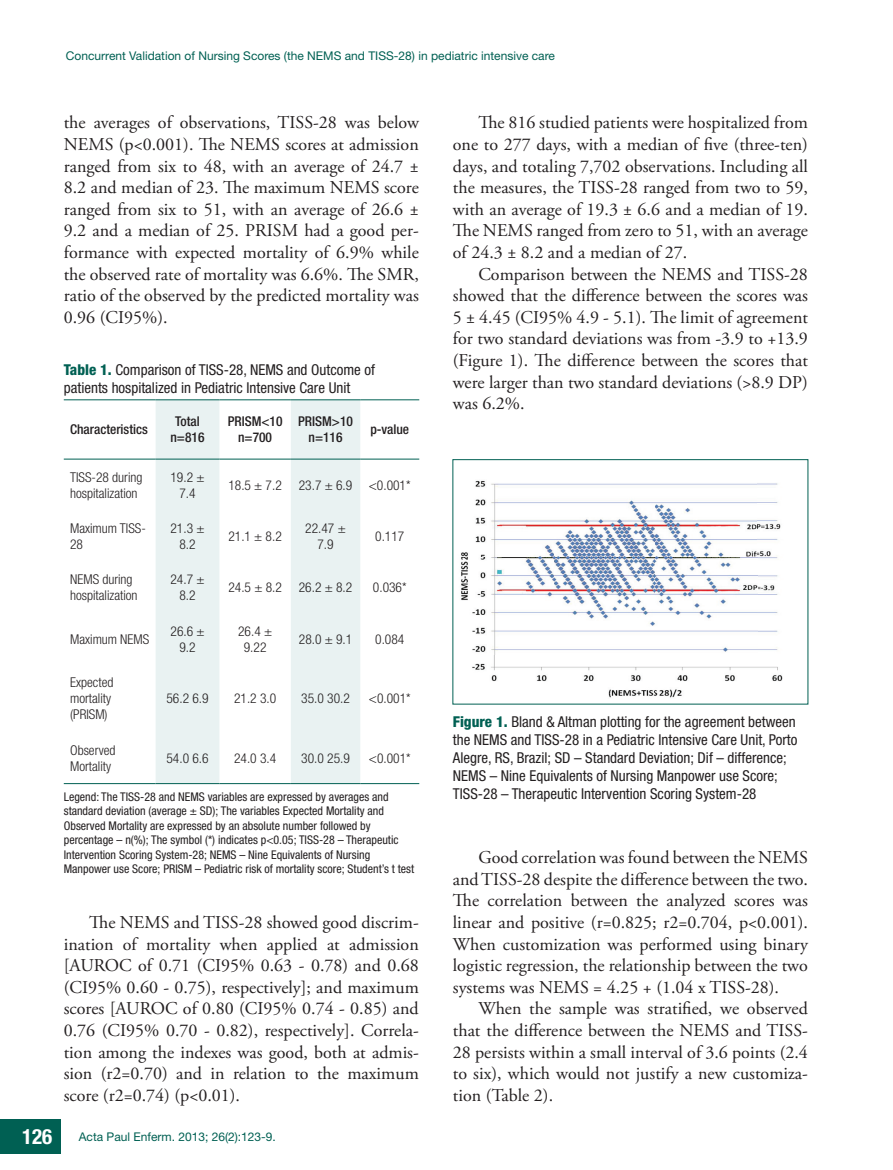
<style>
.page{position:relative;width:893px;height:1170px;background:#fff}
.page>*{position:absolute;margin:0;border:0;box-sizing:border-box;transform-origin:0 0}
.t1{font:700 condensed 21px "Helvetica Neue LT Std";color:#fff}
.t2{font:18px/21.6px "Adobe Garamond Pro";color:#231f20;text-align:justify}
.t3{font:condensed 15px/18px "Helvetica Neue LT Std";color:#231f20}
.t4{font:300 condensed 13.5px/16.2px "Helvetica Neue LT Std";color:#231f20;text-align:center}
.t5{font:500 condensed 13.5px/16.2px "Helvetica Neue LT Std";color:#231f20;text-align:center}
.t6{font:condensed 12px/14.4px "Helvetica Neue LT Std";color:#231f20}
.t7{font:12px "Helvetica Neue LT Std";color:#006053}
.s1{font-weight:800;color:#006053}
</style>
<div class="page">
<div style="left:0;top:1118px;width:61px;height:35px;background:#006053"></div>
<svg style="left:156px;top:400px;width:204px;height:383px;fill:#e9f2f2"></svg>
<hr style="left:64px;top:399px;width:92px;height:1px;background:#006053">
<hr style="left:156px;top:399px;width:63px;height:1px;background:#006053">
<hr style="left:219px;top:399px;width:72px;height:1px;background:#006053">
<hr style="left:291px;top:399px;width:69px;height:1px;background:#006053">
<hr style="left:360px;top:399px;width:59px;height:1px;background:#006053">
<hr style="left:64px;top:458px;width:92px;height:1px;background:#006053">
<hr style="left:156px;top:458px;width:63px;height:1px;background:#006053">
<hr style="left:219px;top:458px;width:72px;height:1px;background:#006053">
<hr style="left:291px;top:458px;width:69px;height:1px;background:#006053">
<hr style="left:360px;top:458px;width:59px;height:1px;background:#006053">
<hr style="left:64px;top:783px;width:92px;height:1px;background:#006053">
<hr style="left:156px;top:783px;width:63px;height:1px;background:#006053">
<hr style="left:219px;top:783px;width:72px;height:1px;background:#006053">
<hr style="left:291px;top:783px;width:69px;height:1px;background:#006053">
<hr style="left:360px;top:783px;width:59px;height:1px;background:#006053">
<img style="left:461px;top:480px;width:322px;height:218px">
<p class="t7" style="left:66px;top:48px;width:490px">Concurrent Validation of Nursing Scores (the NEMS and TISS-28) in pediatric intensive care</p>
<p class="t2" style="left:64px;top:112px;width:357px">the averages of observations, TISS-28 was below NEMS (p&lt;0.001). The NEMS scores at admission ranged from six to 48, with an average of 24.7 ± 8.2 and median of 23. The maximum NEMS score ranged from six to 51, with an average of 26.6 ± 9.2 and a median of 25. PRISM had a good per&shy;formance with expected mortality of 6.9% while the observed rate of mortality was 6.6%. The SMR, ratio of the observed by the predicted mortality was 0.96 (CI95%).</p>
<p class="t3" style="left:64px;top:361px;width:313px"><span class="s1">Table 1.</span> Comparison of TISS-28, NEMS and Outcome of patients hospitalized in Pediatric Intensive Care Unit</p>
<p class="t5" style="left:70px;top:421px;width:79px">Characteristics</p>
<p class="t5" style="left:170px;top:413px;width:36px">Total n=816</p>
<p class="t5" style="left:228px;top:413px;width:56px">PRISM&lt;10 n=700</p>
<p class="t5" style="left:298px;top:413px;width:56px">PRISM&gt;10 n=116</p>
<p class="t5" style="left:370px;top:421px;width:40px">p-value</p>
<p class="t4" style="left:70px;top:468px;width:74px;text-align:left">TISS-28 during hospitalization</p>
<p class="t4" style="left:170px;top:468px;width:36px">19.2 ±<br>7.4</p>
<p class="t4" style="left:228px;top:476px;width:55px">18.5 ± 7.2</p>
<p class="t4" style="left:299px;top:476px;width:113px">23.7 ± 6.9 &lt;0.001*</p>
<p class="t4" style="left:70px;top:520px;width:77px;text-align:left">Maximum TISS-<br>28</p>
<p class="t4" style="left:170px;top:520px;width:36px">21.3 ±<br>8.2</p>
<p class="t4" style="left:228px;top:528px;width:55px">21.1 ± 8.2</p>
<p class="t4" style="left:305px;top:520px;width:42px">22.47 ±<br>7.9</p>
<p class="t4" style="left:375px;top:528px;width:31px">0.117</p>
<p class="t4" style="left:70px;top:571px;width:69px;text-align:left">NEMS during hospitalization</p>
<p class="t4" style="left:171px;top:571px;width:36px">24.7 ±<br>8.2</p>
<p class="t4" style="left:228px;top:579px;width:55px">24.5 ± 8.2</p>
<p class="t4" style="left:299px;top:579px;width:55px">26.2 ± 8.2</p>
<p class="t4" style="left:373px;top:579px;width:35px">0.036*</p>
<p class="t4" style="left:70px;top:630px;width:81px">Maximum NEMS</p>
<p class="t4" style="left:171px;top:622px;width:36px">26.6 ±<br>9.2</p>
<p class="t4" style="left:238px;top:622px;width:36px">26.4 ±<br>9.22</p>
<p class="t4" style="left:299px;top:630px;width:55px">28.0 ± 9.1</p>
<p class="t4" style="left:375px;top:630px;width:31px">0.084</p>
<p class="t4" style="left:70px;top:674px;width:45px;text-align:left">Expected mortality (PRISM)</p>
<p class="t4" style="left:166px;top:690px;width:44px">56.2 6.9</p>
<p class="t4" style="left:234px;top:690px;width:44px">21.2 3.0</p>
<p class="t4" style="left:301px;top:690px;width:50px">35.0 30.2</p>
<p class="t4" style="left:369px;top:690px;width:43px">&lt;0.001*</p>
<p class="t4" style="left:70px;top:741px;width:47px;text-align:left">Observed<br>Mortality</p>
<p class="t4" style="left:166px;top:749px;width:44px">54.0 6.6</p>
<p class="t4" style="left:234px;top:749px;width:44px">24.0 3.4</p>
<p class="t4" style="left:301px;top:749px;width:50px">30.0 25.9</p>
<p class="t4" style="left:369px;top:749px;width:43px">&lt;0.001*</p>
<p class="t6" style="left:64px;top:789px;width:352px">Legend: The TISS-28 and NEMS variables are expressed by averages and standard deviation (average ± SD); The variables Expected Mortality and Observed Mortality are expressed by an absolute number followed by percentage – n(%); The symbol (*) indicates p&lt;0.05; TISS-28 – Therapeutic Intervention Scoring System-28; NEMS – Nine Equivalents of Nursing Manpower use Score; PRISM – Pediatric risk of mortality score; Student’s t test</p>
<p class="t2" style="left:64px;top:912px;width:357px;text-indent:26px">The NEMS and TISS-28 showed good discrim&shy;ination of mortality when applied at admission [AUROC of 0.71 (CI95% 0.63 - 0.78) and 0.68 (CI95% 0.60 - 0.75), respectively]; and maximum scores [AUROC of 0.80 (CI95% 0.74 - 0.85) and 0.76 (CI95% 0.70 - 0.82), respectively]. Correla&shy;tion among the indexes was good, both at admis&shy;sion (r2=0.70) and in relation to the maximum score (r2=0.74) (p&lt;0.01).</p>
<p class="t1" style="left:22px;top:1123px;width:32px">126</p>
<p class="t7" style="left:79px;top:1129px;width:199px">Acta Paul Enferm. 2013; 26(2):123-9.</p>
<p class="t2" style="left:453px;top:112px;width:357px;text-indent:26px">The 816 studied patients were hospitalized from one to 277 days, with a median of five (three-ten) days, and totaling 7,702 observations. Including all the measures, the TISS-28 ranged from two to 59, with an average of 19.3 ± 6.6 and a median of 19.<br>The NEMS ranged from zero to 51, with an average of 24.3 ± 8.2 and a median of 27.</p>
<p class="t2" style="left:453px;top:264px;width:357px;text-indent:26px">Comparison between the NEMS and TISS-28 showed that the difference between the scores was 5 ± 4.45 (CI95% 4.9 - 5.1). The limit of agreement for two standard deviations was from -3.9 to +13.9 (Figure 1). The difference between the scores that were larger than two standard deviations (&gt;8.9 DP) was 6.2%.</p>
<p class="t3" style="left:453px;top:712px;width:346px"><span class="s1">Figure 1.</span> Bland &amp; Altman plotting for the agreement between the NEMS and TISS-28 in a Pediatric Intensive Care Unit, Porto Alegre, RS, Brazil; SD – Standard Deviation; Dif – difference; NEMS – Nine Equivalents of Nursing Manpower use Score; TISS-28 – Therapeutic Intervention Scoring System-28</p>
<p class="t2" style="left:453px;top:847px;width:357px;text-indent:26px">Good correlation was found between the NEMS and TISS-28 despite the difference between the two.<br>The correlation between the analyzed scores was linear and positive (r=0.825; r2=0.704, p&lt;0.001).<br>When customization was performed using binary logistic regression, the relationship between the two systems was NEMS = 4.25 + (1.04 x TISS-28).</p>
<p class="t2" style="left:453px;top:998px;width:357px;text-indent:26px">When the sample was stratified, we observed that the difference between the NEMS and TISS-28 persists within a small interval of 3.6 points (2.4 to six), which would not justify a new customiza&shy;tion (Table 2).</p>
</div>
